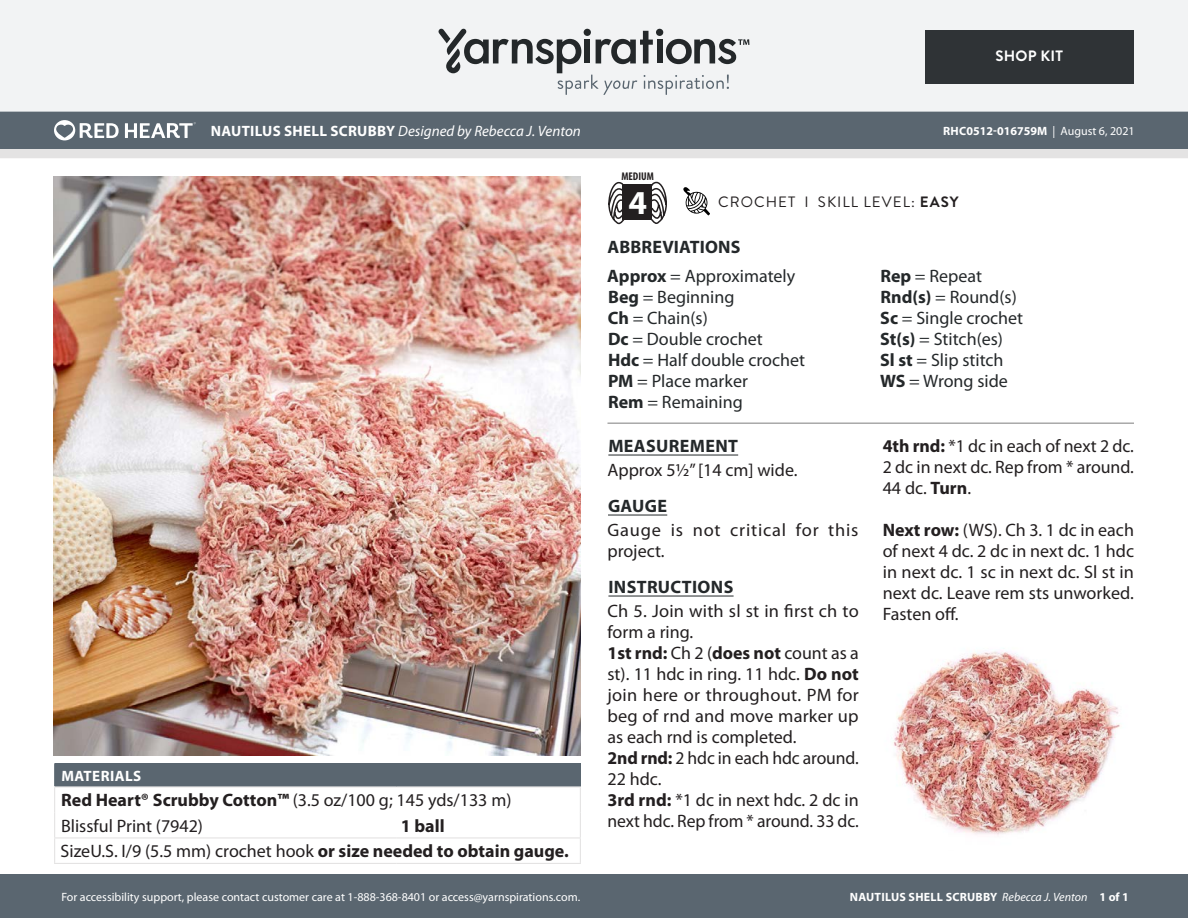
<style>
.page{position:relative;width:1188px;height:918px;background:#fff}
.page>*{position:absolute;margin:0;border:0;box-sizing:border-box;transform-origin:0 0}
.t1{font:700 33.6px "Myriad Pro";color:#fff}
.Body_-__With_auto_st{font:18px/21px "Myriad Pro";color:#231f20}
.Abbreviations_-_With{font:18px "Myriad Pro";color:#24282a}
.Materials_-_Needle{font:18px "Myriad Pro";color:#231f20}
.Materials_-_Brand{font:18px "Myriad Pro";color:#231f20}
.Body_-__With_auto_st-2{font:18px/21px "Myriad Pro";letter-spacing:.045em;color:#231f20}
.Body_-_HEADERS_-_Und{font:700 18px "Myriad Pro";letter-spacing:.02em;color:#24282a}
.Material_-__Colors_i{font:18px "Myriad Pro";color:#231f20}
.Abbreviations_-__Hea{font:700 18px "Myriad Pro";letter-spacing:.01em;color:#24282a}
.Material_-__Colors_i-2{font:700 18px "Myriad Pro";color:#231f20}
.Header_-_Name___Type{font:italic 15px "Myriad Pro";color:#fff}
.Type_of_pattern___Sk{font:15px "Brandon Grotesque";letter-spacing:.07em;color:#231f20}
.Materials_-__Header{font:700 15px "Myriad Pro";letter-spacing:.03em;color:#fff}
.Body_-__Color_coded{font:700 15px "Brandon Grotesque";letter-spacing:.02em;color:#fff}
.Footer_-_Sku___Date{font:12px "Myriad Pro";color:#fff}
.Footer_-_Sku___Date-2{font:700 12px "Myriad Pro";letter-spacing:.015em;color:#fff}
.t2{font:700 condensed 11.25px "Myriad Pro";color:#231f20}
.s1{font-weight:700;font-style:normal}
.s2{font-weight:400}
.s3{font-weight:700}
.s4{font-weight:400;font-style:italic}
</style>
<div class="page">
<div style="left:0;top:875px;width:1188px;height:43px;background:#5a6670"></div>
<div style="left:0;top:149px;width:1188px;height:9px;background:#e4e3e3"></div>
<div style="left:0;top:111px;width:1188px;height:38px;background:#5a6670"></div>
<div style="left:0;top:0;width:1188px;height:112px;background:#f2f3f4"></div>
<svg style="left:438px;top:29px;width:311px;height:66px"></svg>
<div style="left:925px;top:30px;width:209px;height:54px;background:#2f3336"></div>
<img style="left:54px;top:177px;width:527px;height:579px">
<hr style="left:608px;top:455px;width:130px;height:1px;background:#24282a">
<hr style="left:608px;top:515px;width:59px;height:1px;background:#24282a">
<hr style="left:608px;top:596px;width:126px;height:1px;background:#24282a">
<div style="left:55px;top:764px;width:525px;height:23px;background:#5a6670"></div>
<hr style="left:54px;top:763px;width:342px;height:1px;background:#5a6670">
<hr style="left:396px;top:763px;width:185px;height:1px;background:#5a6670">
<hr style="left:54px;top:786px;width:342px;height:2px;background:#e4e3e3">
<hr style="left:396px;top:786px;width:185px;height:2px;background:#e4e3e3">
<svg style="left:54px;top:764px;width:1px;height:99px"></svg>
<hr style="left:54px;top:837px;width:342px;height:1px;background:#e4e3e3">
<hr style="left:396px;top:837px;width:185px;height:1px;background:#e4e3e3">
<svg style="left:580px;top:764px;width:1px;height:99px"></svg>
<hr style="left:54px;top:863px;width:342px;height:1px;background:#e4e3e3">
<hr style="left:396px;top:863px;width:185px;height:1px;background:#e4e3e3">
<hr style="left:608px;top:423px;width:526px;height:1px;background:#7d7d7d">
<svg style="left:54px;top:120px;width:65px;height:20px"></svg>
<svg style="left:125px;top:122px;width:71px;height:16px"></svg>
<svg style="left:683px;top:187px;width:27px;height:28px"></svg>
<svg style="left:608px;top:181px;width:18px;height:43px"></svg>
<svg style="left:649px;top:181px;width:18px;height:43px"></svg>
<div style="left:622px;top:185px;width:30px;height:35px;background:#231f20"></div>
<img style="left:893px;top:648px;width:227px;height:187px">
<p class="Body_-__Color_coded" style="left:995px;top:46px;width:69px">SHOP KIT</p>
<p class="Header_-_Name___Type" style="left:211px;top:122px;width:371px"><span class="s1">NAUTILUS SHELL SCRUBBY</span> Designed by Rebecca J. Venton</p>
<p class="Footer_-_Sku___Date-2" style="left:943px;top:123px;width:193px">RHC0512-016759M <span class="s2">| August 6, 2021</span></p>
<p class="t2" style="left:621px;top:169px;width:34px">MEDIUM</p>
<p class="t1" style="left:629px;top:180px;width:20px">4</p>
<p class="Type_of_pattern___Sk" style="left:718px;top:192px;width:242px">CROCHET I SKILL LEVEL: <span class="s3">EASY</span></p>
<p class="Materials_-__Header" style="left:61px;top:766px;width:81px">MATERIALS</p>
<p class="Materials_-_Brand" style="left:61px;top:791px;width:452px"><span class="s3">Red Heart® Scrubby Cotton™</span> (3.5 oz/100 g; 145 yds/133 m)</p>
<p class="Material_-__Colors_i" style="left:61px;top:816px;width:144px">Blissful Print (7942)</p>
<p class="Material_-__Colors_i-2" style="left:401px;top:814px;width:45px">1 ball</p>
<p class="Materials_-_Needle" style="left:61px;top:842px;width:510px">SizeU.S. I/9 (5.5 mm) crochet hook <span class="s3">or size needed to obtain gauge.</span></p>
<p class="Footer_-_Sku___Date" style="left:61px;top:890px;width:520px">For accessibility support, please contact customer care at 1-888-368-8401 or access@yarnspirations.com.</p>
<p class="Abbreviations_-__Hea" style="left:607px;top:235px;width:135px">ABBREVIATIONS</p>
<p class="Abbreviations_-_With" style="left:607px;top:266px;width:189px"><span class="s3">Approx</span> = Approximately</p>
<p class="Abbreviations_-_With" style="left:608px;top:287px;width:128px"><span class="s3">Beg</span> = Beginning</p>
<p class="Abbreviations_-_With" style="left:608px;top:308px;width:102px"><span class="s3">Ch</span> = Chain(s)</p>
<p class="Abbreviations_-_With" style="left:608px;top:329px;width:156px"><span class="s3">Dc</span> = Double crochet</p>
<p class="Abbreviations_-_With" style="left:608px;top:350px;width:199px"><span class="s3">Hdc</span> = Half double crochet</p>
<p class="Abbreviations_-_With" style="left:608px;top:371px;width:141px"><span class="s3">PM</span> = Place marker</p>
<p class="Abbreviations_-_With" style="left:608px;top:392px;width:136px"><span class="s3">Rem</span> = Remaining</p>
<p class="Body_-_HEADERS_-_Und" style="left:608px;top:434px;width:131px">MEASUREMENT</p>
<p class="Body_-__With_auto_st" style="left:607px;top:460px;width:192px">Approx 5½” [14 cm] wide.</p>
<p class="Body_-_HEADERS_-_Und" style="left:608px;top:494px;width:61px">GAUGE</p>
<p class="Body_-__With_auto_st-2" style="left:608px;top:520px;width:253px">Gauge is not critical for this project.</p>
<p class="Body_-_HEADERS_-_Und" style="left:608px;top:575px;width:126px">INSTRUCTIONS</p>
<p class="Body_-__With_auto_st" style="left:608px;top:601px;width:253px">Ch 5. Join with sl st in first ch to form a ring.</p>
<p class="Body_-__With_auto_st" style="left:608px;top:643px;width:253px;text-align:justify"><span class="s3">1st rnd:</span> Ch 2 (<span class="s3">does not</span> count as a st). 11 hdc in ring. 11 hdc. <span class="s3">Do not </span>join here or throughout. PM for beg of rnd and move marker up as each rnd is completed.</p>
<p class="Body_-__With_auto_st" style="left:608px;top:748px;width:253px"><span class="s3">2nd rnd:</span> 2 hdc in each hdc around.<br>22 hdc.</p>
<p class="Body_-__With_auto_st" style="left:608px;top:790px;width:253px"><span class="s3">3rd rnd:</span> *1 dc in next hdc. 2 dc in next hdc. Rep from * around. 33 dc.</p>
<p class="Abbreviations_-_With" style="left:880px;top:266px;width:103px"><span class="s3">Rep</span> = Repeat</p>
<p class="Abbreviations_-_With" style="left:880px;top:287px;width:138px"><span class="s3">Rnd(s)</span> = Round(s)</p>
<p class="Abbreviations_-_With" style="left:880px;top:308px;width:145px"><span class="s3">Sc</span> = Single crochet</p>
<p class="Abbreviations_-_With" style="left:880px;top:329px;width:124px"><span class="s3">St(s)</span> = Stitch(es)</p>
<p class="Abbreviations_-_With" style="left:880px;top:350px;width:125px"><span class="s3">Sl st</span> = Slip stitch</p>
<p class="Abbreviations_-_With" style="left:880px;top:371px;width:129px"><span class="s3">WS</span> = Wrong side</p>
<p class="Body_-__With_auto_st" style="left:883px;top:436px;width:253px;text-align:justify"><span class="s3">4th rnd:</span> *1 dc in each of next 2 dc.<br>2 dc in next dc. Rep from * around.<br>44 dc. <span class="s3">Turn</span>.</p>
<p class="Body_-__With_auto_st" style="left:883px;top:520px;width:253px;text-align:justify"><span class="s3">Next row:</span> (WS). Ch 3. 1 dc in each of next 4 dc. 2 dc in next dc. 1 hdc in next dc. 1 sc in next dc. Sl st in next dc. Leave rem sts unworked.<br>Fasten off.</p>
<p class="Footer_-_Sku___Date-2" style="left:850px;top:889px;width:280px">NAUTILUS SHELL SCRUBBY <span class="s4">Rebecca J. Venton</span> 1 of 1</p>
</div>
